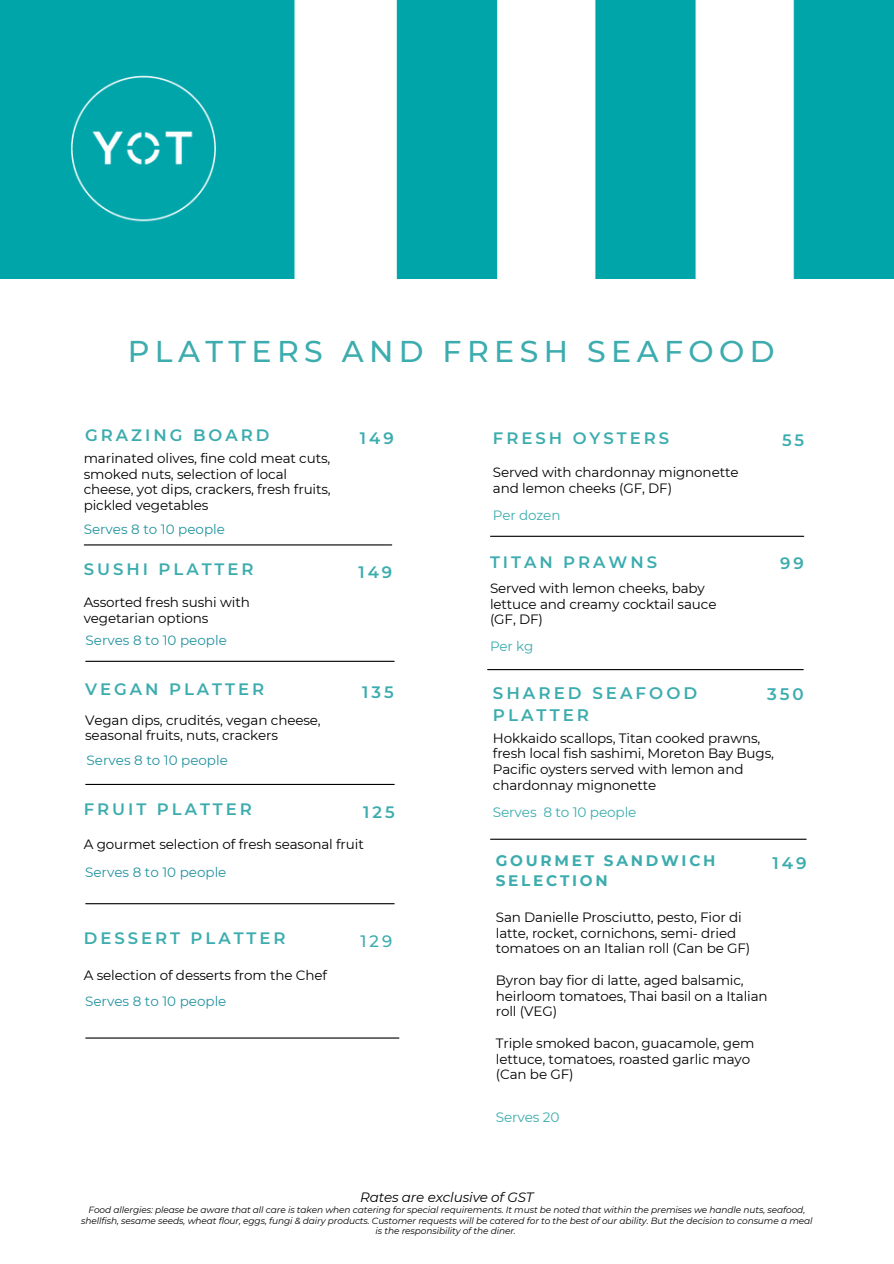
<style>
.page{position:relative;width:894px;height:1264px;background:#fff}
.page>*{position:absolute;margin:0;border:0;box-sizing:border-box;transform-origin:0 0}
.t1{font:500 30px "Montserrat";letter-spacing:.18em;color:#3cacae}
.t2{font:600 16.65px/22.5px "Montserrat";letter-spacing:.18em;color:#3cacae}
.t3{font:600 16.5px "Montserrat";letter-spacing:.18em;color:#3cacae}
.t4{font:500 16.5px "Montserrat";color:#3cacae}
.t5{font:700 15.15px/20.2px "Montserrat";letter-spacing:.18em;color:#3cacae}
.t6{font:13.65px "Montserrat";letter-spacing:-.01em;color:#3cacae}
.t7{font:13.5px/15.8px "Montserrat";letter-spacing:-.01em;color:#000}
.t8{font:13.5px "Montserrat";color:#2293a0}
.t9{font:italic 13.5px "Montserrat";letter-spacing:-.01em;color:#000}
.t10{font:13.5px "Montserrat";letter-spacing:-.01em;color:#3cacae}
.t11{font:italic 9px/10.5px "Montserrat";letter-spacing:-.01em;color:#000;text-align:center}
</style>
<div class="page">
<img style="left:0;top:0;width:893px;height:278px">
<hr style="left:84px;top:544px;width:307px;height:1px;background:#000">
<hr style="left:86px;top:660px;width:308px;height:2px;background:#000">
<hr style="left:86px;top:903px;width:308px;height:1px;background:#000">
<hr style="left:86px;top:784px;width:308px;height:1px;background:#000">
<hr style="left:86px;top:1037px;width:313px;height:1px;background:#000">
<hr style="left:490px;top:535px;width:313px;height:2px;background:#000">
<hr style="left:487px;top:669px;width:316px;height:1px;background:#000">
<img style="left:60px;top:72px;width:169px;height:151px">
<hr style="left:490px;top:838px;width:315px;height:1px;background:#000">
<h2 class="t1" style="left:128px;top:333px;width:648px">PLATTERS AND FRESH SEAFOOD</h2>
<p class="t3" style="left:85px;top:425px;width:186px">GRAZING BOARD</p>
<h1 class="t3" style="left:360px;top:428px;width:35px">149</h1>
<h2 class="t7" style="left:84px;top:450px;width:248px">marinated olives, fine cold meat cuts, smoked nuts, selection of local cheese, yot dips, crackers, fresh fruits, pickled vegetables</h2>
<p class="t8" style="left:84px;top:521px;width:143px">Serves 8 to 10 people</p>
<h2 class="t3" style="left:84px;top:559px;width:171px">SUSHI PLATTER</h2>
<h2 class="t3" style="left:358px;top:562px;width:35px">149</h2>
<h3 class="t7" style="left:84px;top:594px;width:167px">Assorted fresh sushi with vegetarian options</h3>
<h3 class="t8" style="left:85px;top:632px;width:143px">Serves 8 to 10 people</h3>
<h3 class="t3" style="left:85px;top:678px;width:180px">VEGAN PLATTER</h3>
<h3 class="t3" style="left:362px;top:681px;width:33px">135</h3>
<h2 class="t7" style="left:85px;top:712px;width:237px">Vegan dips, crudités, vegan cheese, seasonal fruits, nuts, crackers</h2>
<h3 class="t8" style="left:87px;top:751px;width:143px">Serves 8 to 10 people</h3>
<h2 class="t3" style="left:84px;top:799px;width:170px">FRUIT PLATTER</h2>
<h3 class="t3" style="left:363px;top:802px;width:33px">125</h3>
<h3 class="t7" style="left:84px;top:836px;width:281px">A gourmet selection of fresh seasonal fruit</h3>
<h3 class="t8" style="left:85px;top:863px;width:143px">Serves 8 to 10 people</h3>
<h3 class="t3" style="left:84px;top:928px;width:203px">DESSERT PLATTER</h3>
<h3 class="t4" style="left:360px;top:931px;width:33px">129</h3>
<h2 class="t7" style="left:84px;top:967px;width:245px">A selection of desserts from the Chef</h2>
<h2 class="t8" style="left:85px;top:993px;width:143px">Serves 8 to 10 people</h2>
<h2 class="t3" style="left:493px;top:428px;width:178px">FRESH OYSTERS</h2>
<h2 class="t3" style="left:781px;top:429px;width:24px">55</h2>
<h3 class="t7" style="left:493px;top:464px;width:247px">Served with chardonnay mignonette and lemon cheeks (GF, DF)</h3>
<h3 class="t10" style="left:493px;top:507px;width:69px">Per dozen</h3>
<h2 class="t3" style="left:490px;top:552px;width:169px">TITAN PRAWNS</h2>
<h2 class="t3" style="left:779px;top:553px;width:25px">99</h2>
<h3 class="t7" style="left:490px;top:580px;width:228px">Served with lemon cheeks, baby lettuce and creamy cocktail sauce (GF, DF)</h3>
<h3 class="t10" style="left:490px;top:638px;width:45px">Per kg</h3>
<h2 class="t2" style="left:493px;top:681px;width:206px">SHARED SEAFOOD<br>PLATTER</h2>
<h2 class="t2" style="left:766px;top:682px;width:38px">350</h2>
<h3 class="t7" style="left:493px;top:730px;width:282px">Hokkaido scallops, Titan cooked prawns, fresh local fish sashimi, Moreton Bay Bugs, Pacific oysters served with lemon and chardonnay mignonette</h3>
<h3 class="t6" style="left:493px;top:803px;width:145px">Serves 8 to 10 people</h3>
<h3 class="t5" style="left:495px;top:850px;width:221px">GOURMET SANDWICH<br>SELECTION</h3>
<h3 class="t2" style="left:772px;top:852px;width:36px">149</h3>
<h3 class="t7" style="left:495px;top:909px;width:256px">San Danielle Prosciutto, pesto, Fior di latte, rocket, cornichons, semi- dried tomatoes on an Italian roll (Can be GF)</h3>
<h3 class="t7" style="left:495px;top:972px;width:273px">Byron bay fior di latte, aged balsamic, heirloom tomatoes, Thai basil on a Italian roll (VEG)</h3>
<p class="t7" style="left:495px;top:1035px;width:260px">Triple smoked bacon, guacamole, gem lettuce, tomatoes, roasted garlic mayo (Can be GF)</p>
<p class="t6" style="left:495px;top:1108px;width:65px">Serves 20</p>
<h2 class="t9" style="left:360px;top:1188px;width:175px">Rates are exclusive of GST</h2>
<p class="t11" style="left:81px;top:1204px;width:732px">Food allergies: please be aware that all care is taken when catering for special requirements. It must be noted that within the premises we handle nuts, seafood, shellfish, sesame seeds, wheat flour, eggs, fungi &amp; dairy products. Customer requests will be catered for to the best of our ability. But the decision to consume a meal is the responsibility of the diner.</p>
</div>
